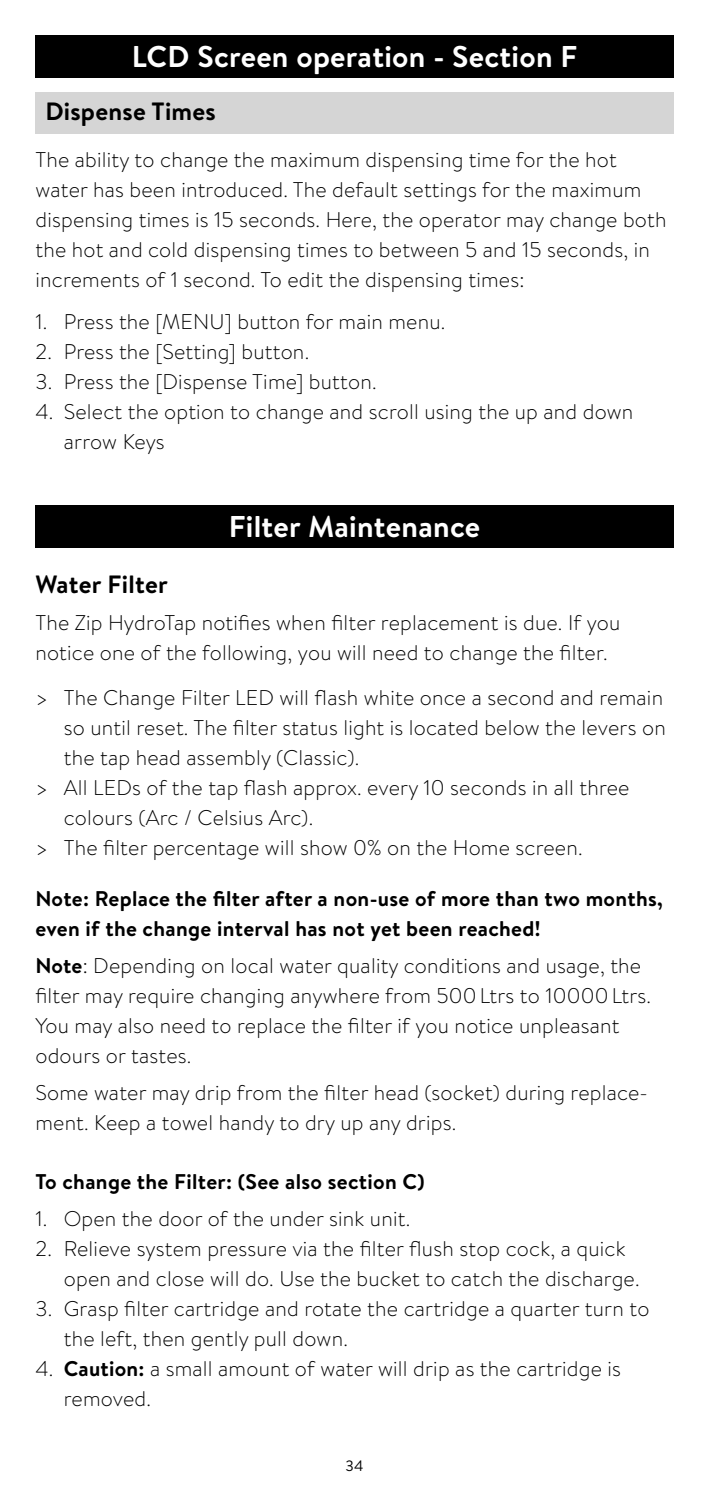
<style>
.page{position:relative;width:709px;height:1489px;background:#fff}
.page>*{position:absolute;margin:0;border:0;box-sizing:border-box;transform-origin:0 0}
.t1{font:700 30px "Brandon Text";letter-spacing:.01em;color:#fff}
.t2{font:700 25px "Brandon Text";letter-spacing:.01em;color:#000}
.t3{font:300 21.25px/30px "Brandon Text";letter-spacing:.01em;color:#000}
.t4{font:700 21.25px/30px "Brandon Text";letter-spacing:.015em;color:#000}
.t5{font:15px "Brandon Text";color:#000}
.s1{font-weight:700}
</style>
<div class="page">
<div style="left:35px;top:505px;width:638px;height:43px;background:#000"></div>
<div style="left:35px;top:92px;width:638px;height:42px;background:#d5d5d5"></div>
<div style="left:35px;top:35px;width:638px;height:43px;background:#000"></div>
<h1 class="t1" style="left:132px;top:36px;width:447px">LCD Screen operation - Section F</h1>
<p class="t2" style="left:45px;top:93px;width:172px">Dispense Times</p>
<p class="t3" style="left:35px;top:143px;width:632px">The ability to change the maximum dispensing time for the hot water has been introduced. The default settings for the maximum dispensing times is 15 seconds. Here, the operator may change both the hot and cold dispensing times to between 5 and 15 seconds, in increments of 1 second. To edit the dispensing times:</p>
<p class="t3" style="left:35px;top:305px;width:411px">1. Press the [MENU] button for main menu.</p>
<p class="t3" style="left:35px;top:335px;width:275px">2. Press the [Setting] button.</p>
<p class="t3" style="left:35px;top:365px;width:343px">3. Press the [Dispense Time] button.</p>
<p class="t3" style="left:64px;top:395px;width:571px;text-indent:-28px">4. Select the option to change and scroll using the up and down arrow Keys</p>
<h1 class="t1" style="left:229px;top:506px;width:253px">Filter Maintenance</h1>
<p class="t2" style="left:35px;top:567px;width:134px">Water Filter</p>
<p class="t3" style="left:35px;top:607px;width:586px">The Zip HydroTap notifies when filter replacement is due. If you notice one of the following, you will need to change the filter.</p>
<p class="t3" style="left:35px;top:681px;width:629px">&gt; The Change Filter LED will flash white once a second and remain</p>
<p class="t3" style="left:64px;top:711px;width:603px">so until reset. The filter status light is located below the levers on</p>
<p class="t3" style="left:64px;top:741px;width:297px">the tap head assembly (Classic).</p>
<p class="t3" style="left:35px;top:771px;width:595px">&gt; All LEDs of the tap flash approx. every 10 seconds in all three</p>
<p class="t3" style="left:64px;top:801px;width:251px">colours (Arc / Celsius Arc).</p>
<p class="t3" style="left:35px;top:831px;width:548px">&gt; The filter percentage will show 0% on the Home screen.</p>
<p class="t4" style="left:35px;top:883px;width:629px">Note: Replace the filter after a non-use of more than two months, even if the change interval has not yet been reached!</p>
<p class="t3" style="left:35px;top:949px;width:617px"><span class="s1">Note</span>: Depending on local water quality conditions and usage, the filter may require changing anywhere from 500Ltrs to 10000Ltrs.<br>You may also need to replace the filter if you notice unpleasant odours or tastes.</p>
<p class="t3" style="left:35px;top:1077px;width:614px">Some water may drip from the filter head (socket) during replace&shy;ment. Keep a towel handy to dry up any drips.</p>
<p class="t4" style="left:35px;top:1165px;width:391px">To change the Filter: (See also section C)</p>
<p class="t3" style="left:35px;top:1202px;width:376px">1. Open the door of the under sink unit.</p>
<p class="t3" style="left:64px;top:1232px;width:577px;text-indent:-28px">2. Relieve system pressure via the filter flush stop cock, a quick open and close will do. Use the bucket to catch the discharge.</p>
<p class="t3" style="left:64px;top:1292px;width:587px;text-indent:-28px">3. Grasp filter cartridge and rotate the cartridge a quarter turn to the left, then gently pull down.</p>
<p class="t3" style="left:64px;top:1352px;width:559px;text-indent:-28px">4. <span class="s1">Caution:</span> a small amount of water will drip as the cartridge is removed.</p>
<p class="t5" style="left:345px;top:1455px;width:19px">34</p>
</div>
